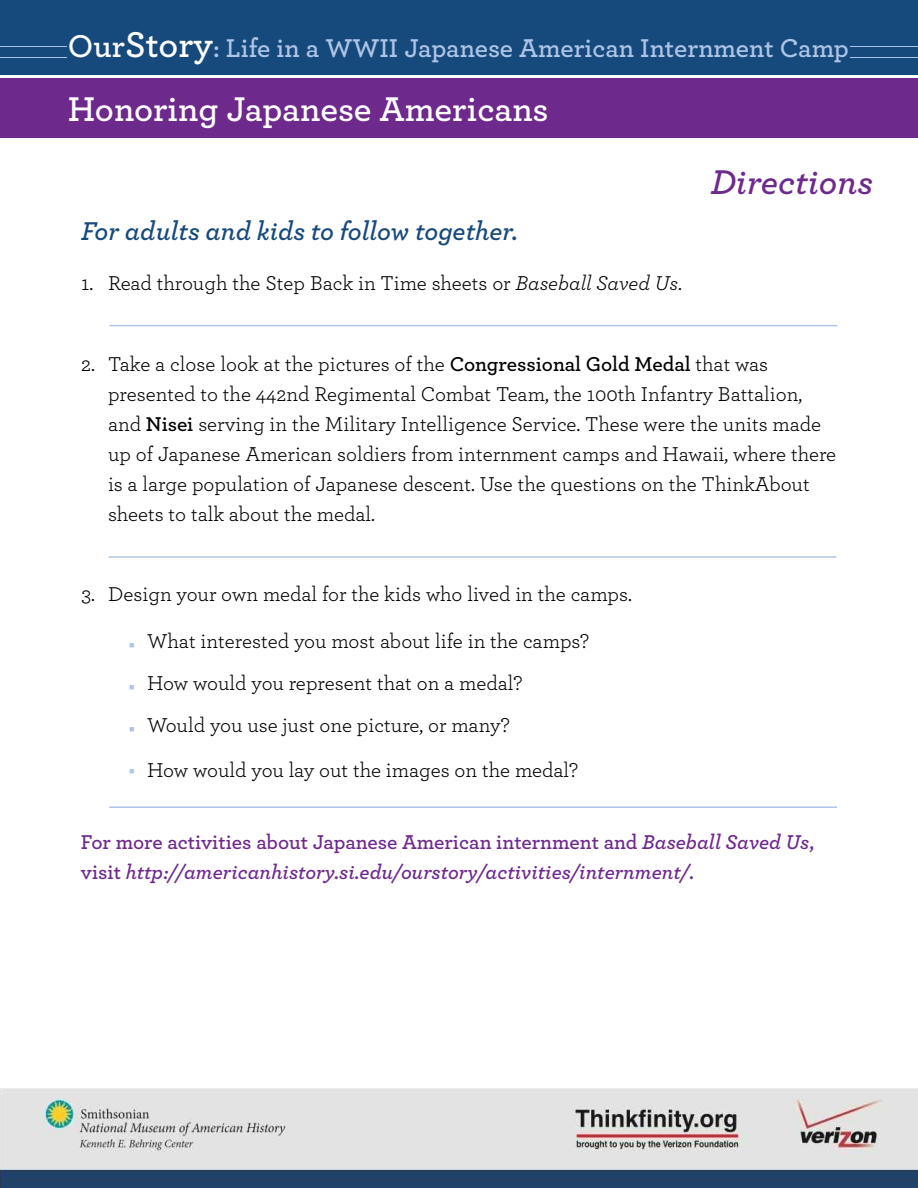
<style>
.page{position:relative;width:918px;height:1188px;background:#fff}
.page>*{position:absolute;margin:0;border:0;box-sizing:border-box;transform-origin:0 0}
.t1{font:600 36px "Archer";color:#fff}
.t2{font:italic 600 36px "Archer";color:#6e298d}
.t3{font:600 27px "Archer";color:#aec5e7}
.t4{font:italic 600 27px "Archer";color:#174a7c}
.t5{font:21px/30px "Archer";color:#000}
.t6{font:italic 600 21px/30px "Archer";color:#6e298d}
.s1{font-size:33px;color:#fff}
.s2{font-size:37.5px;color:#fff}
.s3{font-style:italic}
.s4{font-weight:600}
.s5{color:#aec5e7}
.s6{font-style:normal}
</style>
<div class="page">
<div style="left:0;top:0;width:918px;height:75px;background:#174a7c"></div>
<div style="left:0;top:78px;width:918px;height:60px;background:#6e298d"></div>
<hr style="left:0;top:57px;width:918px;height:1px;background:#aec5e7">
<hr style="left:0;top:46px;width:918px;height:1px;background:#aec5e7">
<div style="left:68px;top:27px;width:782px;height:42px;background:#174a7c"></div>
<img style="left:0;top:1089px;width:918px;height:99px">
<hr style="left:110px;top:325px;width:727px;height:1px;background:#aec5e7">
<hr style="left:109px;top:556px;width:727px;height:2px;background:#aec5e7">
<hr style="left:109px;top:806px;width:728px;height:2px;background:#aec5e7">
<p class="t3" style="left:68px;top:28px;width:783px"><span class="s1">Our</span><span class="s2">Story</span>: Life in a WWII Japanese American Internment Camp</p>
<h1 class="t1" style="left:68px;top:82px;width:482px">Honoring Japanese Americans</h1>
<p class="t4" style="left:81px;top:211px;width:438px">For adults and kids to follow together.</p>
<p class="t5" style="left:81px;top:267px;width:602px">1. Read through the Step Back in Time sheets or <span class="s3">Baseball Saved Us</span>.</p>
<h1 class="t2" style="left:711px;top:154px;width:164px">Directions</h1>
<p class="t5" style="left:108px;top:348px;width:730px;text-indent:-27px">2. Take a close look at the pictures of the <span class="s4">Congressional Gold Medal</span> that was presented to the 442nd Regimental Combat Team, the 100th Infantry Battalion, and <span class="s4">Nisei</span> serving in the Military Intelligence Service. These were the units made up of Japanese American soldiers from internment camps and Hawaii, where there is a large population of Japanese descent. Use the questions on the ThinkAbout sheets to talk about the medal.</p>
<p class="t5" style="left:81px;top:578px;width:553px">3. Design your own medal for the kids who lived in the camps.</p>
<p class="t5" style="left:129px;top:625px;width:462px"><span class="s5">■</span> What interested you most about life in the camps?</p>
<p class="t5" style="left:129px;top:667px;width:395px"><span class="s5">■</span> How would you represent that on a medal?</p>
<p class="t5" style="left:129px;top:709px;width:382px"><span class="s5">■</span> Would you use just one picture, or many?</p>
<p class="t5" style="left:129px;top:754px;width:451px"><span class="s5">■</span> How would you lay out the images on the medal?</p>
<p class="t6" style="left:81px;top:826px;width:735px"><span class="s6">For more activities about Japanese American internment and</span> Baseball Saved Us<span class="s6">, visit</span> http://americanhistory.si.edu/ourstory/activities/internment/<span class="s6">.</span></p>
</div>
